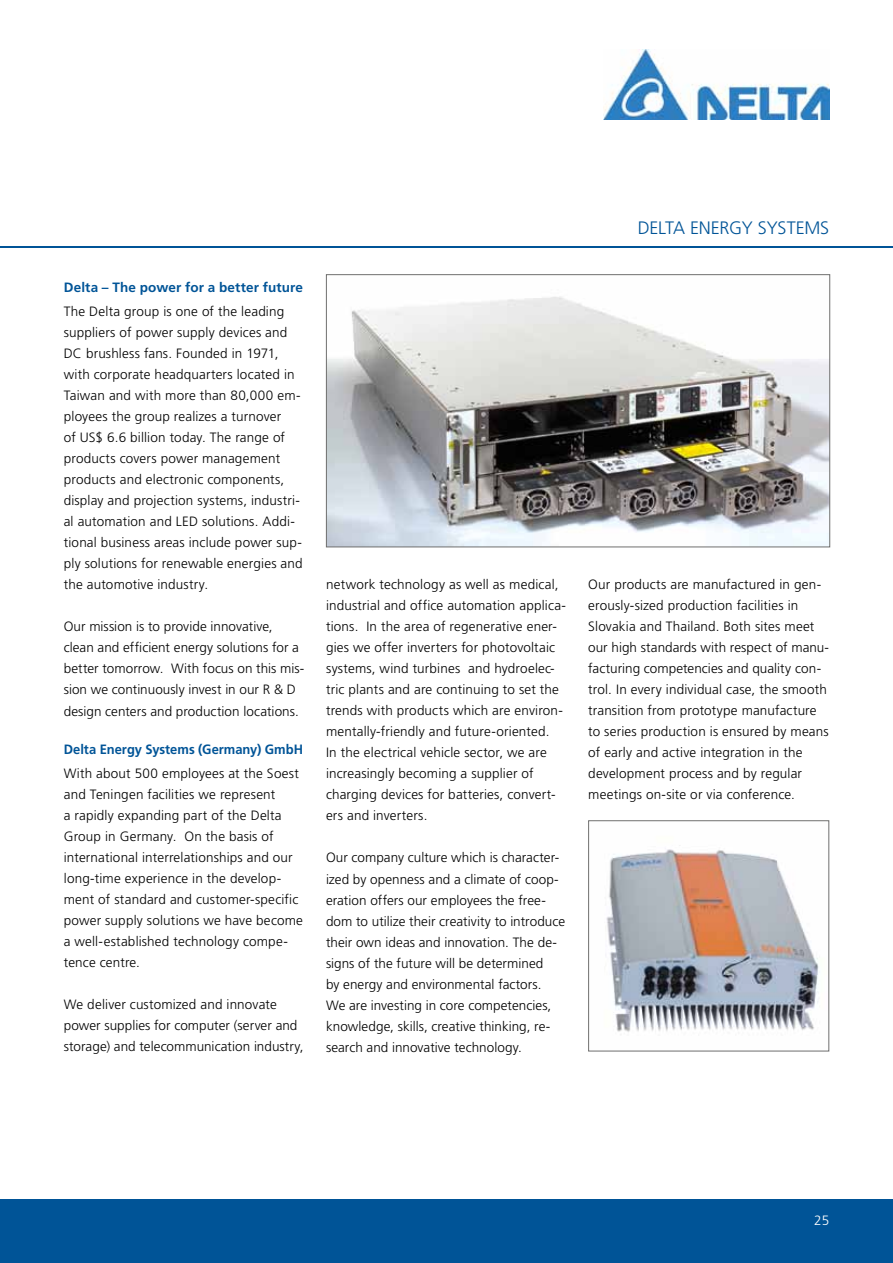
<style>
.page{position:relative;width:893px;height:1263px;background:#fff}
.page>*{position:absolute;margin:0;border:0;box-sizing:border-box;transform-origin:0 0}
.t1{font:300 18px "Frutiger";letter-spacing:-.005em;color:#005497}
.t2{font:300 13.5px/21px "Frutiger";letter-spacing:.01em;color:#000}
.t3{font:700 13.5px "Frutiger";letter-spacing:.005em;color:#005497;scale:.96 1}
.t4{font:700 13.5px "Frutiger";letter-spacing:.005em;color:#005497}
.t5{font:300 13.5px "Frutiger";color:#fff}
</style>
<div class="page">
<div style="left:0;top:1199px;width:893px;height:64px;background:#005497"></div>
<hr style="left:0;top:247px;width:893px;height:1px;background:#005497">
<img style="left:328px;top:296px;width:500px;height:249px">
<div style="left:326px;top:274px;width:504px;height:273px;border:1px solid #6f6f6e"></div>
<img style="left:606px;top:845px;width:214px;height:187px">
<div style="left:588px;top:820px;width:241px;height:231px;border:1px solid #6f6f6e"></div>
<img style="left:604px;top:50px;width:225px;height:69px">
<p class="t4" style="left:64px;top:280px;width:241px">Delta – The power for a better future</p>
<p class="t2" style="left:64px;top:301px;width:240px">The Delta group is one of the leading suppliers of power supply devices and DC brushless fans. Founded in 1971, with corporate headquarters located in Taiwan and with more than 80,000 em&shy;ployees the group realizes a turnover<br>of US$ 6.6 billion today. The range of products covers power management products and electronic components, display and projection systems, industri&shy;al automation and LED solutions. Addi&shy;tional business areas include power sup&shy;ply solutions for renewable energies and the automotive industry.</p>
<p class="t2" style="left:64px;top:616px;width:242px">Our mission is to provide innovative, clean and efficient energy solutions for a better tomorrow. With focus on this mis&shy;sion we continuously invest in our R &amp; D design centers and production locations.</p>
<p class="t3" style="left:64px;top:742px;width:251px">Delta Energy Systems (Germany) GmbH</p>
<p class="t2" style="left:64px;top:763px;width:241px">With about 500 employees at the Soest and Teningen facilities we represent<br>a rapidly expanding part of the Delta Group in Germany. On the basis of international interrelationships and our long-time experience in the develop&shy;ment of standard and customer-specific power supply solutions we have become a well-established technology compe&shy;tence centre.</p>
<p class="t2" style="left:64px;top:994px;width:241px">We deliver customized and innovate power supplies for computer (server and storage) and telecommunication industry,</p>
<p class="t2" style="left:326px;top:574px;width:242px">network technology as well as medical, industrial and office automation applica&shy;tions. I n the area of regenerative ener&shy;gies we offer inverters for photovoltaic systems, wind turbines and hydroelec&shy;tric plants and are continuing to set the trends with products which are environ&shy;mentally-friendly and future-oriented.<br>I n the electrical vehicle sector, we are increasingly becoming a supplier of charging devices for batteries, convert&shy;ers and inverters.</p>
<p class="t2" style="left:326px;top:847px;width:241px">Our company culture which is character&shy;ized by openness and a climate of coop&shy;eration offers our employees the free&shy;dom to utilize their creativity to introduce their own ideas and innovation. The de&shy;signs of the future will be determined<br>by energy and environmental factors.<br>We are investing in core competencies, knowledge, skills, creative thinking, re&shy;search and innovative technology.</p>
<h1 class="t1" style="left:638px;top:217px;width:161px">Delta Energy System</h1>
<h1 class="t1" style="left:820px;top:217px;width:10px">s</h1>
<p class="t2" style="left:588px;top:574px;width:242px">Our products are manufactured in gen&shy;erously-sized production facilities in Slovakia and Thailand. Both sites meet our high standards with respect of manu&shy;facturing competencies and quality con&shy;trol. I n every individual case, the smooth transition from prototype manufacture to series production is ensured by means of early and active integration in the development process and by regular meetings on-site or via conference.</p>
<p class="t5" style="left:814px;top:1212px;width:17px">25</p>
</div>
